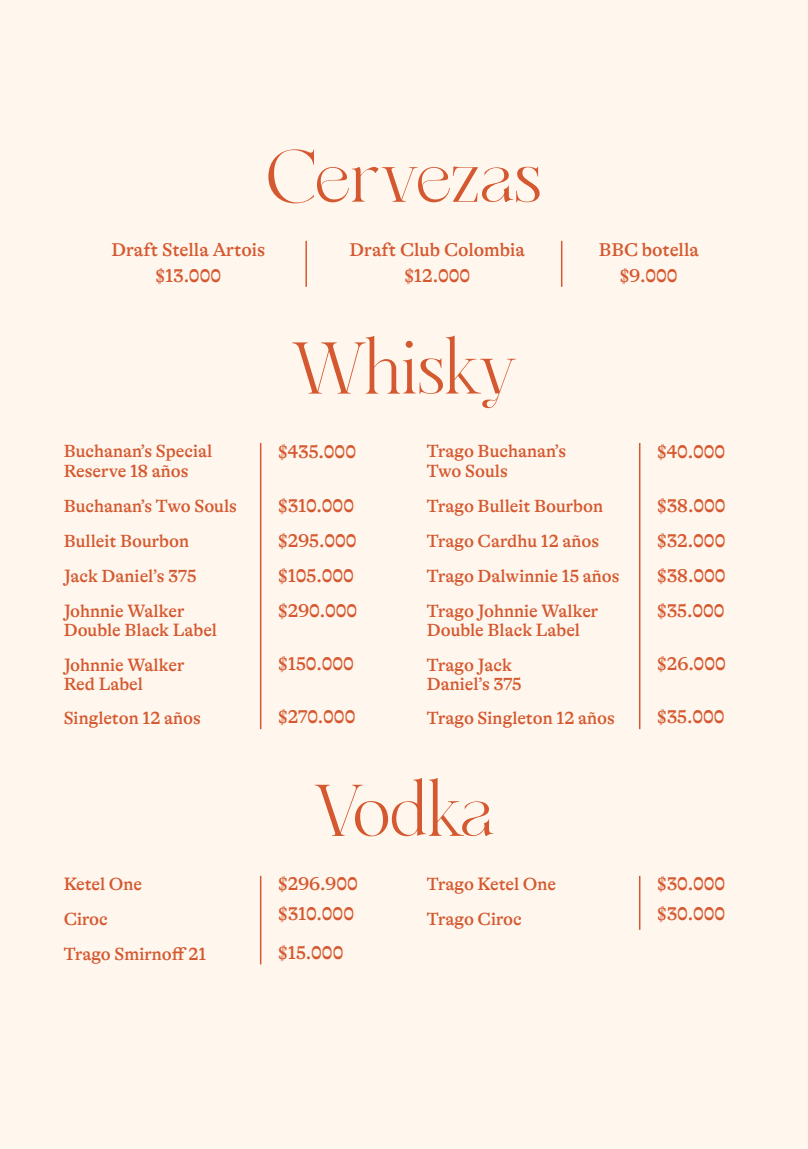
<style>
.page{position:relative;width:808px;height:1149px;background:#fff}
.page>*{position:absolute;margin:0;border:0;box-sizing:border-box;transform-origin:0 0}
.t1{font:75px "Soligant";color:#d55930}
.t2{font:500 18.9px "GT Alpina";color:#d55930}
.t3{font:500 18px/19.5px "GT Alpina";color:#d55930}
</style>
<div class="page">
<div style="left:0;top:0;width:808px;height:1148px;background:#fff7ee"></div>
<hr style="left:305px;top:241px;width:2px;height:46px;background:#d55930">
<hr style="left:561px;top:241px;width:1px;height:46px;background:#d55930">
<hr style="left:260px;top:443px;width:1px;height:286px;background:#d55930">
<hr style="left:639px;top:443px;width:1px;height:286px;background:#d55930">
<hr style="left:260px;top:875px;width:1px;height:89px;background:#d55930">
<hr style="left:639px;top:875px;width:1px;height:54px;background:#d55930">
<h1 class="t1" style="left:267px;top:139px;width:276px">Cervezas</h1>
<p class="t2" style="left:112px;top:239px;width:155px">Draft Stella Artois</p>
<p class="t2" style="left:599px;top:239px;width:102px">BBC botella</p>
<p class="t2" style="left:404px;top:265px;width:67px">$12.000</p>
<p class="t2" style="left:350px;top:239px;width:177px">Draft Club Colombia</p>
<p class="t2" style="left:156px;top:265px;width:67px">$13.000</p>
<p class="t2" style="left:620px;top:265px;width:59px">$9.000</p>
<h1 class="t1" style="left:291px;top:331px;width:228px">Whisky</h1>
<p class="t2" style="left:278px;top:441px;width:79px">$435.000</p>
<p class="t2" style="left:657px;top:441px;width:70px">$40.000</p>
<p class="t2" style="left:278px;top:495px;width:77px">$310.000</p>
<p class="t2" style="left:657px;top:495px;width:70px">$38.000</p>
<p class="t2" style="left:278px;top:529px;width:80px">$295.000</p>
<p class="t2" style="left:657px;top:529px;width:70px">$32.000</p>
<p class="t2" style="left:278px;top:564px;width:77px">$105.000</p>
<p class="t2" style="left:657px;top:564px;width:70px">$38.000</p>
<p class="t2" style="left:278px;top:599px;width:81px">$290.000</p>
<p class="t2" style="left:657px;top:599px;width:69px">$35.000</p>
<p class="t2" style="left:278px;top:652px;width:77px">$150.000</p>
<p class="t2" style="left:657px;top:652px;width:70px">$26.000</p>
<p class="t2" style="left:278px;top:706px;width:79px">$270.000</p>
<p class="t2" style="left:657px;top:706px;width:69px">$35.000</p>
<p class="t3" style="left:64px;top:441px;width:150px">Buchanan’s Special<br>Reserve 18 años</p>
<p class="t3" style="left:427px;top:441px;width:141px">Trago Buchanan’s<br>Two Souls</p>
<p class="t3" style="left:64px;top:496px;width:175px">Buchanan’s Two Souls</p>
<p class="t3" style="left:427px;top:496px;width:178px">Trago Bulleit Bourbon</p>
<p class="t3" style="left:64px;top:531px;width:127px">Bulleit Bourbon</p>
<p class="t3" style="left:427px;top:531px;width:174px">Trago Cardhu 12 años</p>
<p class="t3" style="left:64px;top:566px;width:134px">Jack Daniel’s 375</p>
<p class="t3" style="left:427px;top:566px;width:194px">Trago Dalwinnie 15 años</p>
<p class="t3" style="left:64px;top:601px;width:155px">Johnnie Walker<br>Double Black Label</p>
<p class="t3" style="left:427px;top:601px;width:173px">Trago Johnnie Walker<br>Double Black Label</p>
<p class="t3" style="left:64px;top:655px;width:122px">Johnnie Walker<br>Red Label</p>
<p class="t3" style="left:427px;top:655px;width:96px">Trago Jack<br>Daniel’s 375</p>
<p class="t3" style="left:64px;top:707px;width:139px">Singleton 12 años</p>
<p class="t3" style="left:427px;top:707px;width:190px">Trago Singleton 12 años</p>
<h1 class="t1" style="left:313px;top:773px;width:183px">Vodka</h1>
<p class="t2" style="left:278px;top:872px;width:81px">$296.900</p>
<p class="t2" style="left:657px;top:872px;width:70px">$30.000</p>
<p class="t2" style="left:278px;top:902px;width:77px">$310.000</p>
<p class="t2" style="left:657px;top:902px;width:70px">$30.000</p>
<p class="t2" style="left:278px;top:942px;width:67px">$15.000</p>
<p class="t3" style="left:64px;top:874px;width:80px">Ketel One</p>
<p class="t3" style="left:427px;top:874px;width:131px">Trago Ketel One</p>
<p class="t3" style="left:64px;top:909px;width:46px">Ciroc</p>
<p class="t3" style="left:427px;top:909px;width:96px">Trago Ciroc</p>
<p class="t3" style="left:64px;top:943px;width:144px">Trago Smirnoff 21</p>
</div>
